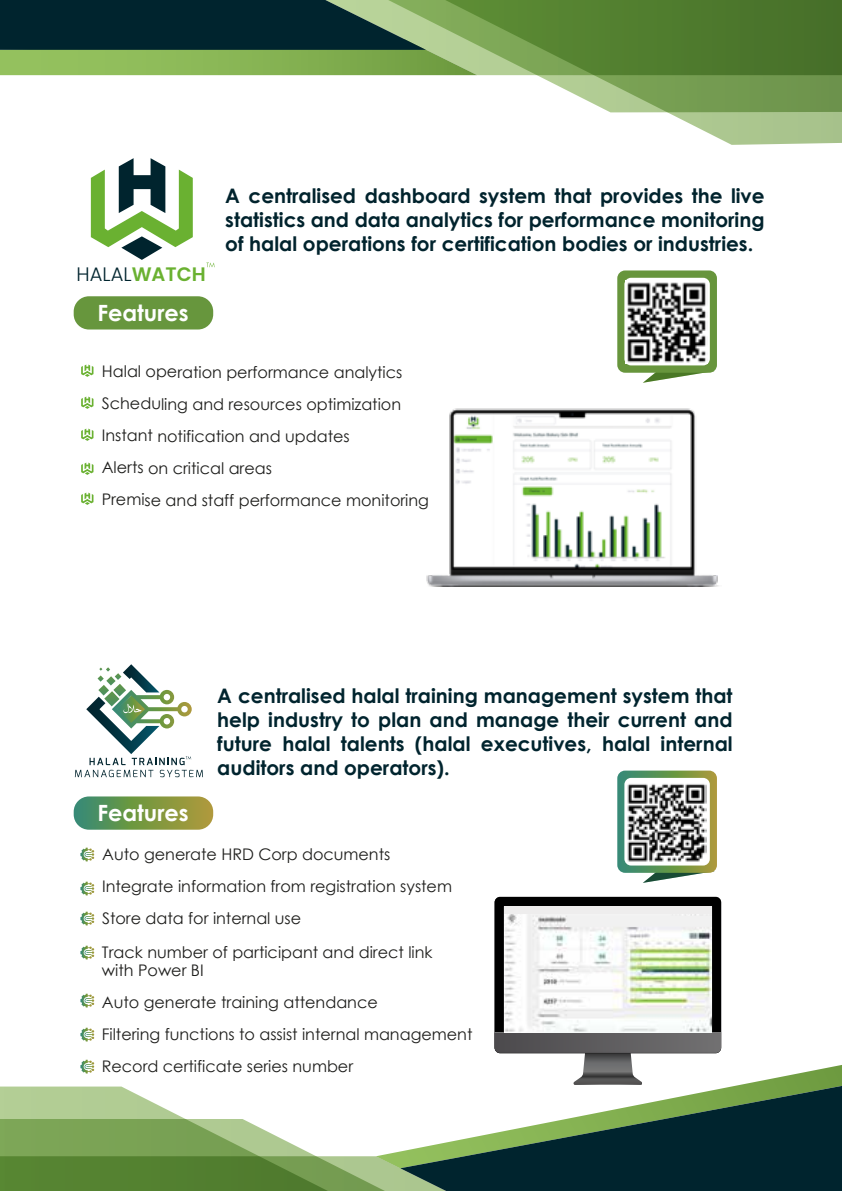
<style>
.page{position:relative;width:842px;height:1191px;background:#fff}
.page>*{position:absolute;margin:0;border:0;box-sizing:border-box;transform-origin:0 0}
.t1{font:700 22.4px "Century Gothic";color:#fff}
.t2{font:700 20px/24px "Century Gothic";color:#00242e;text-align:justify}
.t3{font:700 20px/24px "Century Gothic";color:#01232d;text-align:justify}
.t4{font:300 19.4px "Poppins";color:#00242e}
.t5{font:16px/32px "Century Gothic";letter-spacing:-.005em;color:#1e1e1c}
.s1{font-weight:600;color:#6ab131}
</style>
<div class="page">
<svg style="left:0;top:0;width:148px;height:75px;background:#31583d"></svg>
<svg style="left:573px;top:1065px;width:269px;height:20px"></svg>
<svg style="left:581px;top:1085px;width:261px;height:106px;background:#32534b"></svg>
<div style="left:638px;top:1156px;width:67px;height:35px;background:#00242e"></div>
<svg style="left:581px;top:1119px;width:57px;height:72px;background:#133833"></svg>
<svg style="left:0;top:1086px;width:581px;height:105px"></svg>
<svg style="left:148px;top:0;width:67px;height:75px;background:#2f563c"></svg>
<svg style="left:215px;top:0;width:57px;height:76px;background:#30563d"></svg>
<svg style="left:272px;top:0;width:570px;height:145px"></svg>
<div style="left:74px;top:296px;width:139px;height:33px;background:#67963d;border-radius:15px"></div>
<svg style="left:74px;top:796px;width:139px;height:33px;background:#7b9a53"></svg>
<svg style="left:81px;top:364px;width:12px;height:13px"></svg>
<svg style="left:81px;top:396px;width:12px;height:13px"></svg>
<svg style="left:81px;top:428px;width:12px;height:13px"></svg>
<svg style="left:81px;top:462px;width:12px;height:13px"></svg>
<svg style="left:81px;top:492px;width:12px;height:13px"></svg>
<svg style="left:91px;top:158px;width:102px;height:102px"></svg>
<svg style="left:206px;top:262px;width:9px;height:5px"></svg>
<svg style="left:75px;top:664px;width:128px;height:113px"></svg>
<svg style="left:80px;top:847px;width:14px;height:14px"></svg>
<svg style="left:80px;top:881px;width:14px;height:14px"></svg>
<svg style="left:80px;top:911px;width:14px;height:14px"></svg>
<svg style="left:80px;top:945px;width:14px;height:14px"></svg>
<svg style="left:80px;top:993px;width:14px;height:14px"></svg>
<svg style="left:80px;top:1027px;width:14px;height:14px"></svg>
<svg style="left:80px;top:1059px;width:14px;height:14px"></svg>
<div style="left:495px;top:897px;width:226px;height:156px;background:#000;border-radius:5px"></div>
<svg style="left:495px;top:906px;width:226px;height:178px"></svg>
<hr style="left:495px;top:1032px;width:226px;height:1px;background:#787878">
<img style="left:504px;top:913px;width:208px;height:119px">
<div style="left:504px;top:907px;width:208px;height:6px;background:#eeeded"></div>
<img style="left:426px;top:408px;width:293px;height:178px">
<svg style="left:617px;top:770px;width:100px;height:113px"></svg>
<div style="left:624px;top:778px;width:86px;height:87px;background:#fff;border-radius:7px"></div>
<img style="left:627px;top:784px;width:79px;height:78px">
<svg style="left:643px;top:373px;width:59px;height:10px"></svg>
<div style="left:617px;top:270px;width:100px;height:103px;background:#67953c;border-radius:8px"></div>
<div style="left:624px;top:278px;width:86px;height:87px;background:#fff;border-radius:7px"></div>
<img style="left:627px;top:282px;width:79px;height:81px">
<p class="t4" style="left:77px;top:263px;width:131px">HALAL<span class="s1">WATCH</span></p>
<h1 class="t1" style="left:97px;top:295px;width:93px">Features</h1>
<p class="t3" style="left:225px;top:183px;width:541px">A centralised dashboard system that provides the live statistics and data analytics for performance monitoring of halal operations for certification bodies or industries.</p>
<p class="t5" style="left:102px;top:355px;width:329px">Halal operation performance analytics Scheduling and resources optimization Instant notification and updates<br>Alerts on critical areas<br>Premise and staff performance monitoring</p>
<p class="t2" style="left:217px;top:683px;width:517px">A centralised halal training management system that help industry to plan and manage their current and future halal talents (halal executives, halal internal auditors and operators).</p>
<h1 class="t1" style="left:97px;top:795px;width:93px">Features</h1>
<p class="t5" style="left:102px;top:837px;width:352px">Auto generate HRD Corp documents<br>Integrate information from registration system<br>Store data for internal use</p>
<p class="t5" style="left:102px;top:943px;width:332px;line-height:17.8px">Track number of participant and direct link with Power BI</p>
<p class="t5" style="left:102px;top:985px;width:372px">Auto generate training attendance<br>Filtering functions to assist internal management<br>Record certificate series number</p>
</div>
